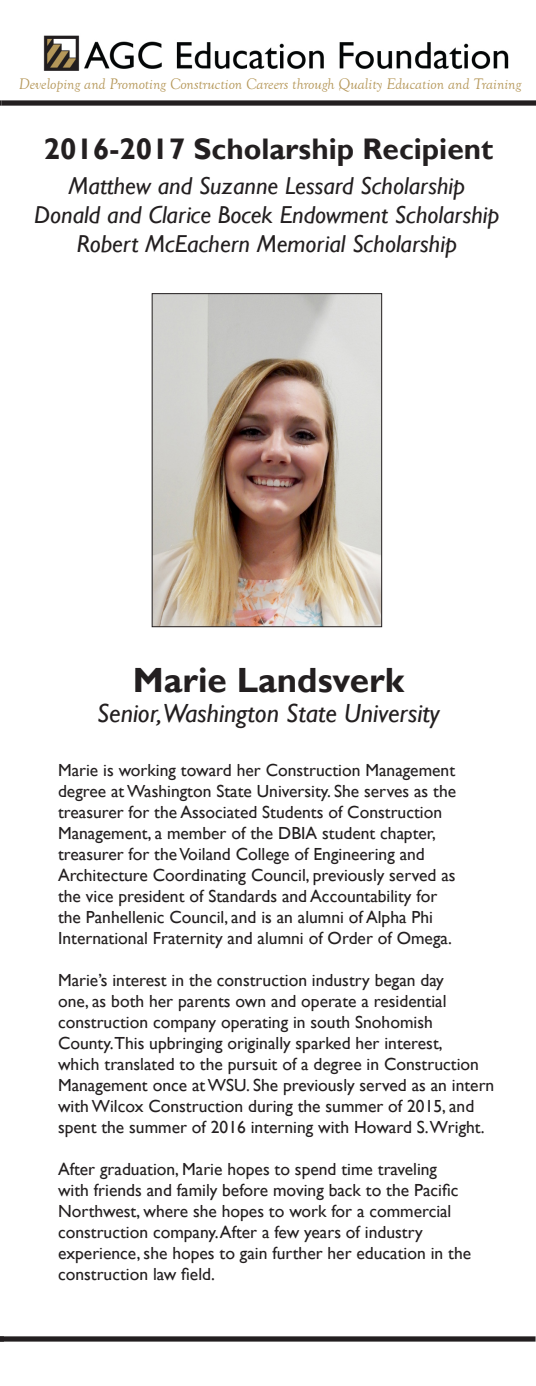
<style>
.page{position:relative;width:536px;height:1386px;background:#fff}
.page>*{position:absolute;margin:0;border:0;box-sizing:border-box;transform-origin:0 0}
.t1{font:700 35px "Gill Sans";color:#231f20}
.t2{font:700 29.75px "Gill Sans";color:#231f20}
.t3{font:italic 26.25px "Gill Sans";color:#231f20}
.t4{font:italic 24.5px "Gill Sans";color:#231f20}
.t5{font:17.5px/21px "Gill Sans";color:#231f20}
.t6{font:italic 15.75px "Goudy Old Style T";color:#b6985a}
</style>
<div class="page">
<img style="left:43px;top:35px;width:466px;height:36px">
<div style="left:1px;top:100px;width:535px;height:6px;background:#231f20"></div>
<div style="left:0;top:1336px;width:535px;height:6px;background:#231f20"></div>
<img style="left:154px;top:295px;width:226px;height:330px">
<div style="left:152px;top:293px;width:230px;height:334px;border:1px solid #231f20"></div>
<p class="t6" style="left:19px;top:75px;width:503px">Developing and Promoting Construction Careers through Quality Education and Training</p>
<p class="t2" style="left:44px;top:131px;width:451px">2016-2017 Scholarship Recipient</p>
<p class="t4" style="left:69px;top:171px;width:398px">Matthew and Suzanne Lessard Scholarship</p>
<p class="t4" style="left:34px;top:200px;width:466px">Donald and Clarice Bocek Endowment Scholarship</p>
<p class="t4" style="left:77px;top:230px;width:382px">Robert McEachern Memorial Scholarship</p>
<p class="t1" style="left:133px;top:659px;width:273px">Marie Landsverk</p>
<p class="t3" style="left:97px;top:698px;width:344px">Senior,Washington State University</p>
<p class="t5" style="left:58px;top:760px;width:399px">Marie is working toward her Construction Management degree at Washington State University. She serves as the treasurer for the Associated Students of Construction Management, a member of the DBIA student chapter, treasurer for the Voiland College of Engineering and Architecture Coordinating Council, previously served as the vice president of Standards and Accountability for the Panhellenic Council, and is an alumni of Alpha Phi International Fraternity and alumni of Order of Omega.</p>
<p class="t5" style="left:58px;top:970px;width:437px">Marie’s interest in the construction industry began day<br>one, as both her parents own and operate a residential construction company operating in south Snohomish County.This upbringing originally sparked her interest,<br>which translated to the pursuit of a degree in Construction Management once at WSU. She previously served as an intern with Wilcox Construction during the summer of 2015, and spent the summer of 2016 interning with Howard S.Wright.</p>
<p class="t5" style="left:58px;top:1159px;width:414px">After graduation, Marie hopes to spend time traveling with friends and family before moving back to the Pacific Northwest, where she hopes to work for a commercial construction company. After a few years of industry experience, she hopes to gain further her education in the construction law field.</p>
</div>
